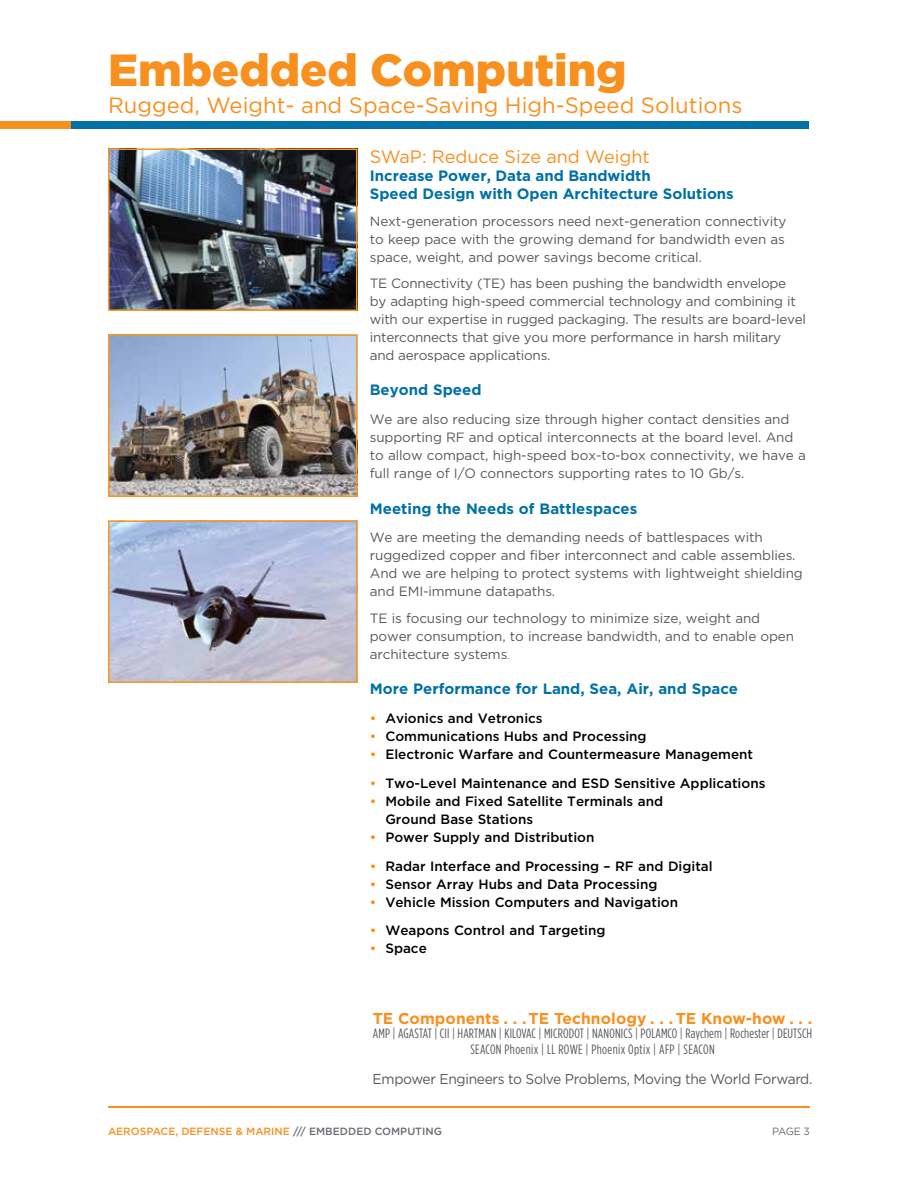
<style>
.page{position:relative;width:918px;height:1188px;background:#fff}
.page>*{position:absolute;margin:0;border:0;box-sizing:border-box;transform-origin:0 0}
.t1{font:900 45px "Gotham";color:#f7901e}
.t2{font:22.05px "Gotham";color:#f7901e}
.t3{font:18px "Gotham";color:#f7901e}
.t4{font:700 15.75px "Gotham";letter-spacing:.005em;color:#f7901e}
.t5{font:700 15px/18px "Gotham";color:#0071a6}
.t6{font:14.25px "Gotham";letter-spacing:-.025em;color:#58595b}
.t7{font:13.5px/18px "Gotham";letter-spacing:-.01em;color:#58595b}
.t8{font:500 13.5px/18px "Gotham";color:#000}
.t9{font:13.5px/15.9px "Gotham Condensed";letter-spacing:.01em;color:#58595b;text-align:center}
.t10{font:500 10.5px "Gotham";color:#f7901e}
.t11{font:10.5px "Gotham";color:#696b73}
.s1{font-weight:300;font-size:12px}
.s2{color:#f7901e}
.s3{color:#696b73}
</style>
<div class="page">
<div style="left:71px;top:121px;width:738px;height:8px;background:#0071a6"></div>
<div style="left:0;top:121px;width:71px;height:8px;background:#f7901e"></div>
<hr style="left:108px;top:1106px;width:702px;height:2px;background:#f7901e">
<img style="left:111px;top:151px;width:243px;height:157px">
<div style="left:108px;top:148px;width:249px;height:163px;border:2px solid #f8971d"></div>
<img style="left:111px;top:337px;width:243px;height:157px">
<div style="left:108px;top:334px;width:249px;height:163px;border:2px solid #f8971d"></div>
<img style="left:111px;top:523px;width:243px;height:157px">
<div style="left:108px;top:520px;width:249px;height:163px;border:2px solid #f8971d"></div>
<h1 class="t1" style="left:108px;top:39px;width:520px">Embedded Computing</h1>
<h2 class="t2" style="left:108px;top:91px;width:636px">Rugged, Weight- and Space-Saving High-Speed Solutions</h2>
<h3 class="t3" style="left:370px;top:145px;width:281px">SWaP: Reduce Size and Weight</h3>
<p class="t5" style="left:370px;top:166px;width:366px">Increase Power, Data and Bandwidth<br>Speed Design with Open Architecture Solutions</p>
<p class="t7" style="left:370px;top:211px;width:418px;text-align:justify">Next-generation processors need next-generation connectivity to keep pace with the growing demand for bandwidth even as space, weight, and power savings become critical.</p>
<p class="t7" style="left:370px;top:274px;width:438px">TE Connectivity (TE) has been pushing the bandwidth envelope by adapting high-speed commercial technology and combining it with our expertise in rugged packaging. The results are board-level interconnects that give you more performance in harsh military and aerospace applications.</p>
<p class="t5" style="left:370px;top:381px;width:113px">Beyond Speed</p>
<p class="t7" style="left:370px;top:410px;width:438px">We are also reducing size through higher contact densities and supporting RF and optical interconnects at the board level. And to allow compact, high-speed box-to-box connectivity, we have a full range of I/O connectors supporting rates to 10 Gb/s.</p>
<p class="t5" style="left:370px;top:499px;width:269px">Meeting the Needs of Battlespaces</p>
<p class="t7" style="left:370px;top:528px;width:435px">We are meeting the demanding needs of battlespaces with ruggedized copper and fiber interconnect and cable assemblies.<br>And we are helping to protect systems with lightweight shielding and EMI-immune datapaths.</p>
<p class="t7" style="left:370px;top:609px;width:426px">TE is focusing our technology to minimize size, weight and power consumption, to increase bandwidth, and to enable open architecture systems<span class="s1">.</span></p>
<p class="t5" style="left:370px;top:680px;width:370px">More Performance for Land, Sea, Air, and Space</p>
<p class="t8" style="left:370px;top:709px;width:174px"><span class="s2">•</span> Avionics and Vetronics</p>
<p class="t8" style="left:370px;top:727px;width:278px"><span class="s2">•</span> Communications Hubs and Processing</p>
<p class="t8" style="left:370px;top:745px;width:385px"><span class="s2">•</span> Electronic Warfare and Countermeasure Management</p>
<p class="t8" style="left:370px;top:774px;width:397px"><span class="s2">•</span> Two-Level Maintenance and ESD Sensitive Applications</p>
<p class="t8" style="left:385px;top:792px;width:279px;text-indent:-16px"><span class="s2">•</span> Mobile and Fixed Satellite Terminals and<br>Ground Base Stations</p>
<p class="t8" style="left:370px;top:828px;width:226px"><span class="s2">•</span> Power Supply and Distribution</p>
<p class="t8" style="left:370px;top:857px;width:344px"><span class="s2">•</span> Radar Interface and Processing – RF and Digital</p>
<p class="t8" style="left:370px;top:875px;width:289px"><span class="s2">•</span> Sensor Array Hubs and Data Processing</p>
<p class="t8" style="left:370px;top:893px;width:310px"><span class="s2">•</span> Vehicle Mission Computers and Navigation</p>
<p class="t8" style="left:370px;top:921px;width:237px"><span class="s2">•</span> Weapons Control and Targeting</p>
<p class="t8" style="left:370px;top:939px;width:59px"><span class="s2">•</span> Space</p>
<p class="t4" style="left:373px;top:1008px;width:441px">TE Components . . . TE Technology . . . TE Know-how . . .</p>
<p class="t9" style="left:373px;top:1025px;width:441px">AMP | AGASTAT | CII | HARTMAN | KILOVAC | MICRODOT | NANONICS | POLAMCO | Raychem | Rochester | DEUTSCH<br>SEACON Phoenix | LL ROWE | Phoenix Optix | AFP | SEACON</p>
<p class="t6" style="left:373px;top:1070px;width:441px">Empower Engineers to Solve Problems, Moving the World Forward.</p>
<p class="t10" style="left:108px;top:1124px;width:335px">AEROSPACE, DEFENSE &amp; MARINE <span class="s3">/// EMBEDDED COMPUTING</span></p>
<p class="t11" style="left:772px;top:1125px;width:39px">PAGE 3</p>
</div>
